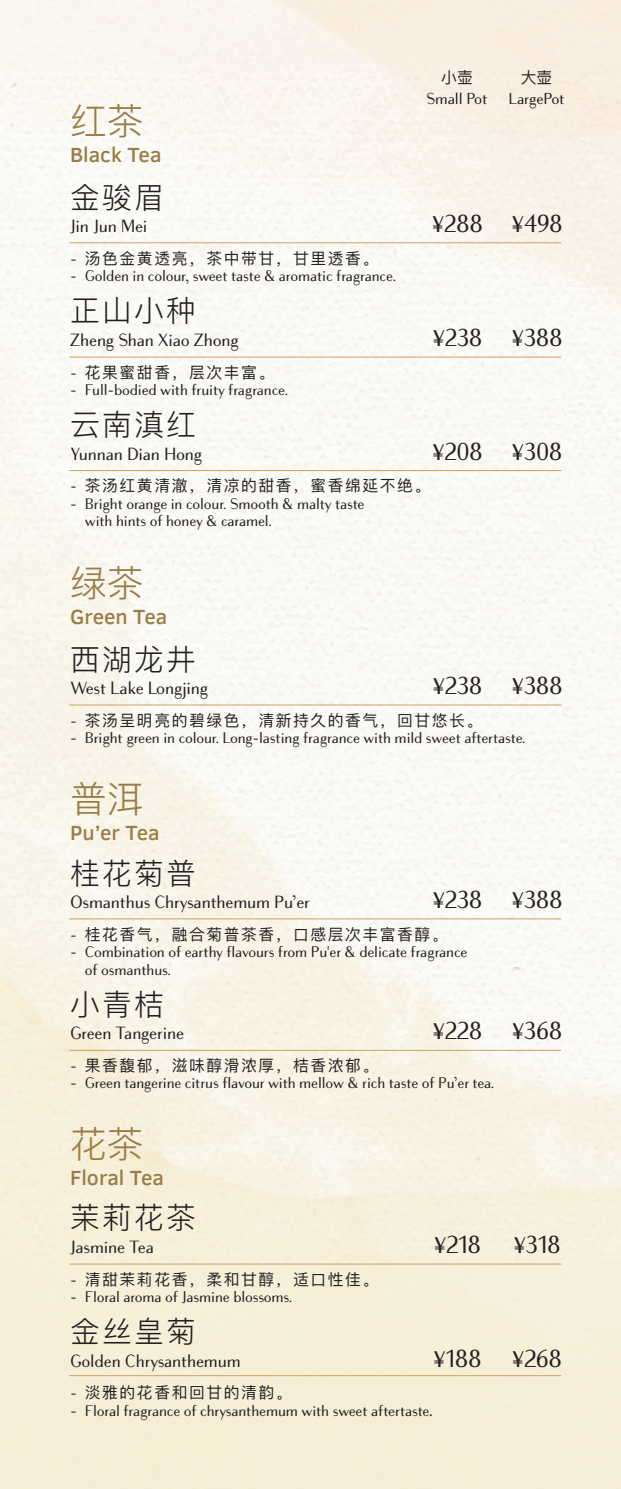
<style>
.page{position:relative;width:621px;height:1489px;background:#fff}
.page>*{position:absolute;margin:0;border:0;box-sizing:border-box;transform-origin:0 0}
.t1{font:300 36.75px "Ping Fang SC";color:#997d46}
.t2{font:300 29.75px "Ping Fang SC";letter-spacing:.075em;color:#231f20}
.t3{font:24.5px "Bodoni Sans Text";letter-spacing:.01em;color:#231f20}
.t4{font:500 21px "Clear Sans";color:#997d46}
.t5{font:17.5px "Bodoni Sans Text";color:#231f20}
.t6{font:15.75px "Ping Fang SC";letter-spacing:.1em;color:#231f20}
.t7{font:15.75px "Bodoni Sans Text";color:#231f20}
.t8{font:15.22px/17.5px "Bodoni Sans Text";color:#231f20}
.s1{font-family:"Bodoni Sans Text";font-size:15.22px}
.s2{font-family:"Koz Go Pr 6 N"}
</style>
<div class="page">
<svg style="left:620px;top:0;width:1px;height:1488px"></svg>
<img style="left:0;top:0;width:620px;height:1488px">
<hr style="left:69px;top:242px;width:491px;height:1px;background:#caa45e">
<hr style="left:69px;top:357px;width:491px;height:1px;background:#caa45e">
<hr style="left:69px;top:470px;width:491px;height:1px;background:#caa45e">
<hr style="left:69px;top:704px;width:491px;height:1px;background:#caa45e">
<hr style="left:69px;top:918px;width:491px;height:1px;background:#caa45e">
<hr style="left:69px;top:1049px;width:491px;height:1px;background:#caa45e">
<hr style="left:69px;top:1263px;width:491px;height:1px;background:#caa45e">
<hr style="left:69px;top:1375px;width:491px;height:1px;background:#caa45e">
<p class="t6" style="left:441px;top:68px;width:33px">小壶</p>
<p class="t6" style="left:520px;top:68px;width:33px">大壶</p>
<p class="t7" style="left:426px;top:90px;width:62px">Small Pot</p>
<p class="t7" style="left:508px;top:90px;width:57px">LargePot</p>
<h1 class="t1" style="left:70px;top:98px;width:75px">红茶</h1>
<h3 class="t4" style="left:70px;top:140px;width:93px">Black Tea</h3>
<h2 class="t2" style="left:70px;top:179px;width:95px">金骏眉</h2>
<p class="t5" style="left:70px;top:216px;width:79px">Jin Jun Mei</p>
<h3 class="t3" style="left:431px;top:209px;width:132px">¥288 ¥498</h3>
<p class="t6" style="left:70px;top:248px;width:309px"><span class="s1">-</span> 汤色金黄透亮，茶中带甘，甘里透香。</p>
<p class="t8" style="left:70px;top:267px;width:327px">- Golden in colour, sweet taste &amp; aromatic fragrance.</p>
<h2 class="t2" style="left:70px;top:292px;width:127px">正山小种</h2>
<p class="t5" style="left:70px;top:330px;width:170px">Zheng Shan Xiao Zhong</p>
<h3 class="t3" style="left:431px;top:323px;width:132px">¥238 ¥388</h3>
<p class="t6" style="left:70px;top:362px;width:205px"><span class="s1">-</span> 花果蜜甜香，层次丰富。</p>
<p class="t8" style="left:70px;top:381px;width:219px">- Full-bodied with fruity fragrance.</p>
<h2 class="t2" style="left:70px;top:406px;width:127px">云南滇红</h2>
<p class="t5" style="left:70px;top:443px;width:133px">Yunnan Dian Hong</p>
<h3 class="t3" style="left:431px;top:437px;width:132px">¥208 ¥308</h3>
<p class="t6" style="left:70px;top:476px;width:361px"><span class="s1">-</span> 茶汤红黄清澈，清凉的甜香，蜜香绵延不绝。</p>
<p class="t8" style="left:85px;top:495px;width:281px;text-indent:-15px">- Bright orange in colour. Smooth &amp; malty taste with hints of honey &amp; caramel.</p>
<h1 class="t1" style="left:70px;top:560px;width:75px">绿茶</h1>
<h3 class="t4" style="left:70px;top:602px;width:99px">Green Tea</h3>
<h2 class="t2" style="left:70px;top:641px;width:127px">西湖龙井</h2>
<p class="t5" style="left:70px;top:678px;width:139px">West Lake Longjing</p>
<h3 class="t3" style="left:431px;top:671px;width:132px">¥238 ¥388</h3>
<p class="t6" style="left:70px;top:710px;width:413px"><span class="s1">-</span> 茶汤呈明亮的碧绿色，清新持久的香气，回甘悠长。</p>
<p class="t8" style="left:70px;top:729px;width:456px">- Bright green in colour. Long-lasting fragrance with mild sweet aftertaste.</p>
<h1 class="t1" style="left:70px;top:776px;width:75px">普洱</h1>
<h3 class="t4" style="left:70px;top:817px;width:91px">Pu’er Tea</h3>
<h2 class="t2" style="left:70px;top:854px;width:127px">桂花菊普</h2>
<p class="t5" style="left:70px;top:891px;width:241px">Osmanthus Chrysanthemum Pu’er</p>
<h3 class="t3" style="left:431px;top:885px;width:132px">¥238 ¥388</h3>
<p class="t6" style="left:70px;top:924px;width:379px"><span class="s1">-</span> 桂花香气，融合菊普茶香，口感层次丰富香醇。</p>
<p class="t8" style="left:85px;top:943px;width:383px;text-indent:-15px">- Combination of earthy flavours from Pu'er &amp; delicate fragrance of osmanthus.</p>
<h2 class="t2" style="left:70px;top:985px;width:95px">小青桔</h2>
<p class="t5" style="left:70px;top:1023px;width:115px">Green Tangerine</p>
<h3 class="t3" style="left:431px;top:1016px;width:131px">¥228 ¥368</h3>
<p class="t6" style="left:70px;top:1055px;width:309px"><span class="s1">-</span> 果香馥郁，滋味醇滑浓厚，桔香浓郁。</p>
<p class="t8" style="left:70px;top:1074px;width:425px">- Green tangerine citrus flavour with mellow &amp; rich taste of Pu’er tea.</p>
<h1 class="t1" style="left:70px;top:1120px;width:75px">花茶</h1>
<h3 class="t4" style="left:70px;top:1162px;width:95px">Floral Tea</h3>
<h2 class="t2" style="left:70px;top:1199px;width:127px">茉莉花茶</h2>
<p class="t5" style="left:70px;top:1236px;width:85px">Jasmine Tea</p>
<h3 class="t3" style="left:433px;top:1230px;width:49px">¥218</h3>
<h3 class="t3" style="left:512px;top:1230px;width:49px">¥318</h3>
<p class="t6" style="left:70px;top:1269px;width:309px"><span class="s1">-</span> 清甜茉莉花香，柔和甘醇，适口性佳。</p>
<p class="t8" style="left:70px;top:1288px;width:223px">- Floral aroma of Jasmine blossoms.</p>
<h2 class="t2" style="left:70px;top:1313px;width:127px">金丝皇菊</h2>
<p class="t5" style="left:70px;top:1350px;width:172px">Golden Chrysanthemum</p>
<h3 class="t3" style="left:432px;top:1343px;width:131px">¥188 ¥268</h3>
<p class="t6" style="left:70px;top:1382px;width:223px"><span class="s1">-</span> 淡雅的花香和回甘的清韵。</p>
<p class="t8" style="left:70px;top:1401px;width:363px">- Floral fragrance of chrysanthemum with sweet aftertaste<span class="s2">.</span></p>
</div>
